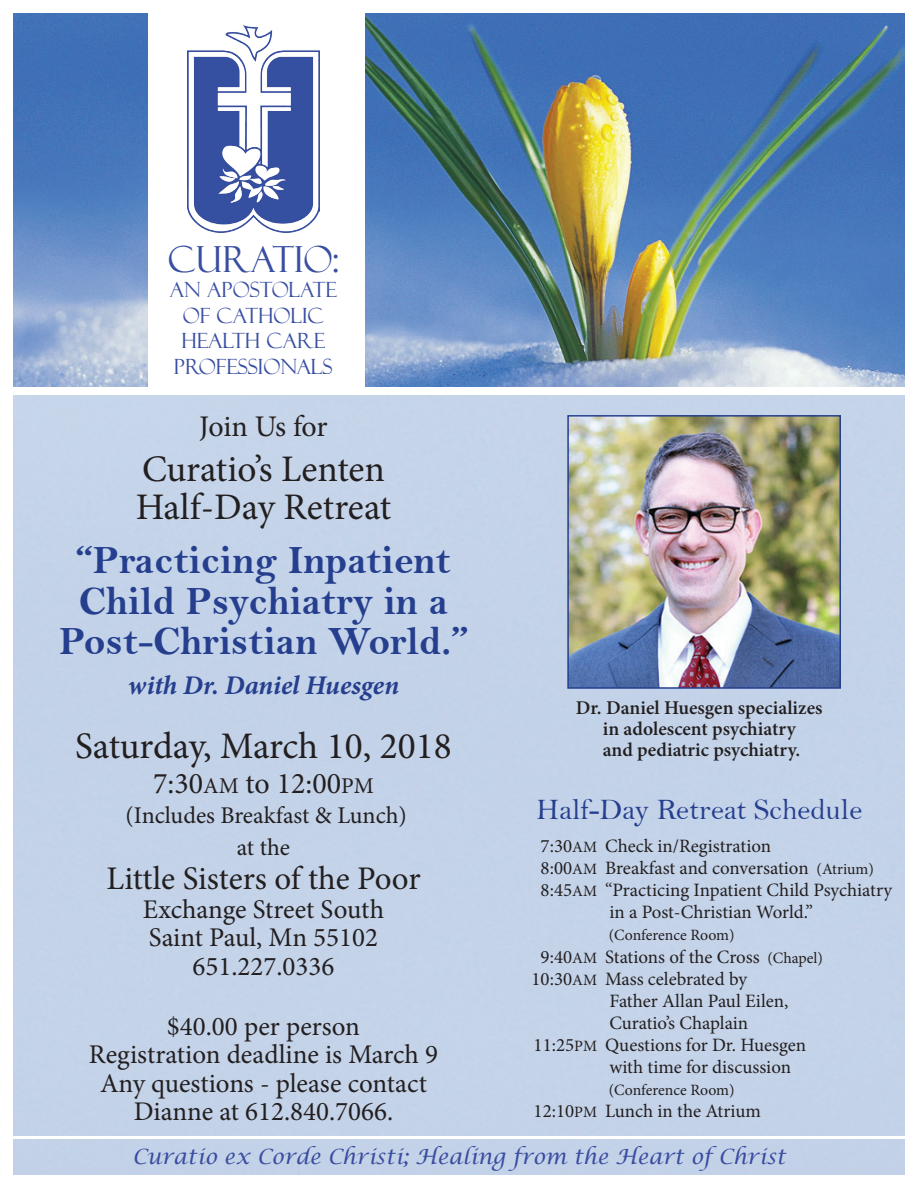
<style>
.page{position:relative;width:918px;height:1188px;background:#fff}
.page>*{position:absolute;margin:0;border:0;box-sizing:border-box;transform-origin:0 0}
.t1{font:40.5px/40.5px "Bell MT Bold";color:#253f8e;text-align:center}
.t2{font:37.5px/37.5px "Minion Pro";color:#231f20}
.t3{font:36px "Felix Titling";color:#384ea1}
.t4{font:33px "Minion Pro";letter-spacing:-.005em;color:#231f20}
.t5{font:30px "Minion Pro";letter-spacing:-.005em;color:#231f20}
.t6{font:30px "Bell";color:#253f8e}
.t7{font:27px/28.5px "Minion Pro";color:#231f20;text-align:center}
.t8{font:italic 700 27px "Minion Pro";color:#253f8e}
.t9{font:24px "Minion Pro";letter-spacing:-.005em;color:#231f20}
.t10{font:italic 21px "Lucida Calligraphy";color:#394ca0}
.t11{font:21px/25.5px "Felix Titling";color:#384ea1;text-align:center}
.t12{font:600 19.5px/21px "Minion Pro";color:#231f20;text-align:center}
.t13{font:18.9px "Minion Pro";color:#231f20}
.t14{font:15.75px "Minion Pro";color:#231f20}
.s1{font-size:22.5px}
.s2{font-size:15.75px}
</style>
<div class="page">
<img style="left:14px;top:14px;width:890px;height:372px">
<img style="left:570px;top:418px;width:268px;height:268px">
<div style="left:567px;top:415px;width:274px;height:274px;border:2px solid #253f8e"></div>
<div style="left:148px;top:8px;width:217px;height:382px;background:#fff"></div>
<img style="left:187px;top:25px;width:132px;height:207px">
<h3 class="t3" style="left:168px;top:238px;width:173px">CURATIO:</h3>
<p class="t11" style="left:170px;top:277px;width:169px">AN APOSTOLATE<br>OF CATHOLIC<br>HEALTH CARE<br>PROFESSIONALS</p>
<h3 class="t5" style="left:199px;top:407px;width:130px">Join Us for</h3>
<h2 class="t2" style="left:136px;top:451px;width:257px">Curatio’s Lenten<br>Half-Day Retreat</h2>
<h1 class="t1" style="left:59px;top:540px;width:410px">“Practicing Inpatient<br>Child Psychiatry in a<br>Post-Christian World.”</h1>
<h3 class="t8" style="left:128px;top:667px;width:273px">with Dr. Daniel Huesgen</h3>
<h2 class="t2" style="left:75px;top:728px;width:378px">Saturday, March 10, 2018</h2>
<h3 class="t5" style="left:153px;top:763px;width:222px">7:30<span class="s1">AM</span> to 12:00<span class="s1">PM</span></h3>
<p class="t9" style="left:126px;top:799px;width:283px">(Includes Breakfast &amp; Lunch)</p>
<p class="t9" style="left:237px;top:831px;width:55px">at the</p>
<h3 class="t4" style="left:106px;top:856px;width:316px">Little Sisters of the Poor</h3>
<h3 class="t7" style="left:143px;top:895px;width:243px">Exchange Street South<br>Saint Paul, Mn 55102<br>651.227.0336</h3>
<h3 class="t7" style="left:89px;top:1012px;width:350px">$40.00 per person<br>Registration deadline is March 9<br>Any questions - please contact<br>Dianne at 612.840.7066.</h3>
<p class="t12" style="left:576px;top:697px;width:248px">Dr. Daniel Huesgen specializes in adolescent psychiatry<br>and pediatric psychiatry.</p>
<h3 class="t6" style="left:536px;top:792px;width:327px">Half-Day Retreat Schedule</h3>
<p class="t13" style="left:541px;top:834px;width:232px">7:30<span class="s2">AM</span> Check in/Registration</p>
<p class="t13" style="left:541px;top:856px;width:335px">8:00<span class="s2">AM</span> Breakfast and conversation <span class="s2">(Atrium)</span></p>
<p class="t13" style="left:541px;top:878px;width:353px">8:45<span class="s2">AM</span> “Practicing Inpatient Child Psychiatry</p>
<p class="t13" style="left:609px;top:900px;width:205px">in a Post-Christian World.”</p>
<p class="t14" style="left:609px;top:925px;width:127px">(Conference Room)</p>
<p class="t13" style="left:541px;top:944px;width:284px">9:40<span class="s2">AM</span> Stations of the Cross <span class="s2">(Chapel)</span></p>
<p class="t13" style="left:532px;top:966px;width:217px">10:30<span class="s2">AM</span> Mass celebrated by</p>
<p class="t13" style="left:609px;top:988px;width:181px">Father Allan Paul Eilen,</p>
<p class="t13" style="left:609px;top:1010px;width:140px">Curatio’s Chaplain</p>
<p class="t13" style="left:534px;top:1032px;width:274px">11:25<span class="s2">PM</span> Questions for Dr. Huesgen</p>
<p class="t13" style="left:609px;top:1054px;width:183px">with time for discussion</p>
<p class="t14" style="left:609px;top:1079px;width:127px">(Conference Room)</p>
<p class="t13" style="left:534px;top:1098px;width:229px">12:10<span class="s2">PM</span> Lunch in the Atrium</p>
<p class="t10" style="left:132px;top:1143px;width:655px">Curatio ex Corde Christi; Healing from the Heart of Christ</p>
</div>
